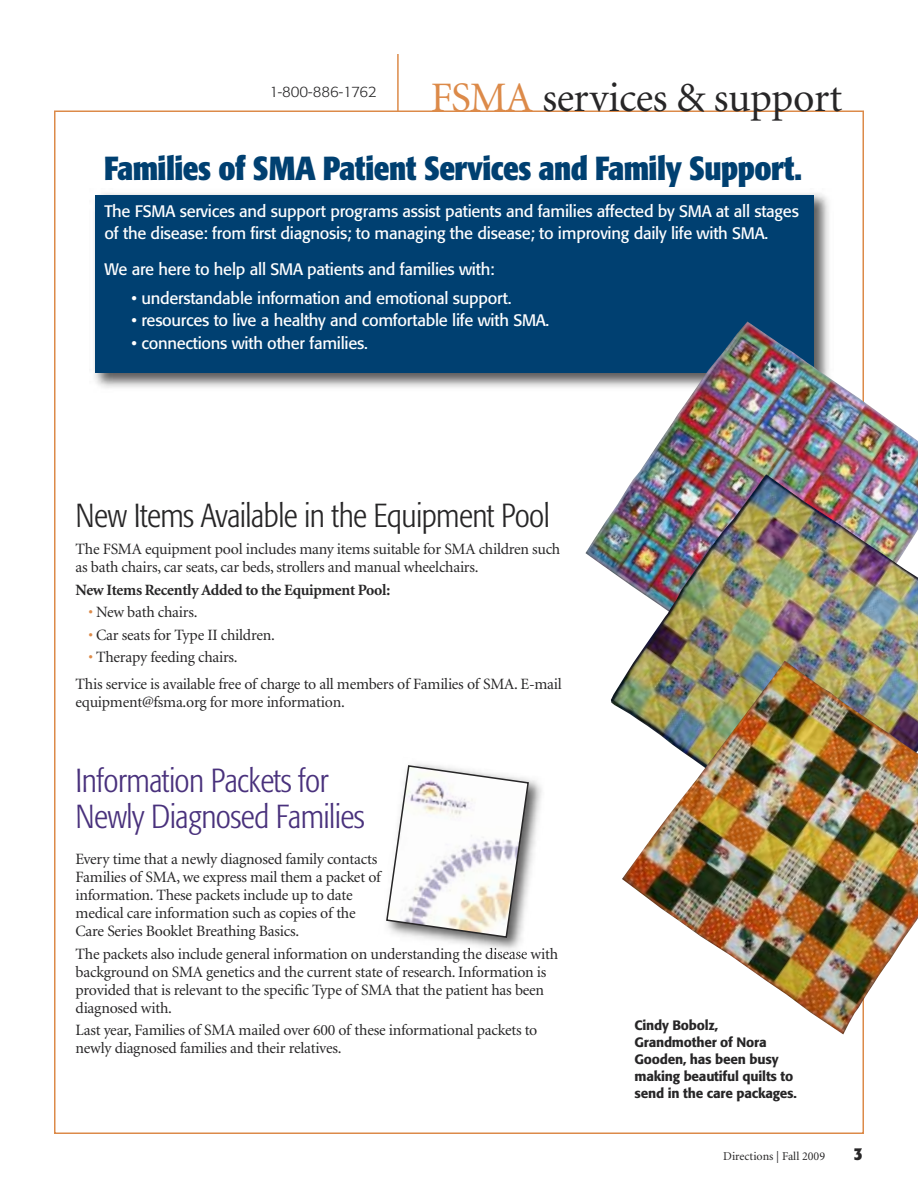
<style>
.page{position:relative;width:918px;height:1188px;background:#fff}
.page>*{position:absolute;margin:0;border:0;box-sizing:border-box;transform-origin:0 0}
.t1{font:42px "Minion";letter-spacing:-.01em;color:#272627}
.t2{font:700 condensed 33px "Formata";letter-spacing:-.015em;color:#004071}
.t3{font:300 condensed 33px/36px "Formata";letter-spacing:-.015em;color:#49317c}
.t4{font:300 condensed 33px "Formata";letter-spacing:-.015em;color:#272627}
.t5{font:700 condensed 18px "Formata";color:#272627}
.t6{font:16.5px/22.5px "Formata";letter-spacing:-.015em;color:#fff}
.t7{font:15.75px/18px "Minion";letter-spacing:-.015em;color:#272627}
.t8{font:700 15.75px "Minion";letter-spacing:-.015em;color:#272627}
.t9{font:300 15px "Formata";color:#272627}
.t10{font:500 13.5px/17px "Formata";letter-spacing:-.015em;color:#272627}
.t11{font:12px "Minion";color:#272627}
.s1{color:#dc8a49}
</style>
<div class="page">
<hr style="left:397px;top:54px;width:2px;height:57px;background:#dc8a49">
<img style="left:417px;top:763px;width:125px;height:196px">
<svg style="left:386px;top:764px;width:144px;height:175px"></svg>
<img style="left:94px;top:193px;width:735px;height:195px">
<div style="left:96px;top:195px;width:718px;height:178px;background:#004071"></div>
<img style="left:586px;top:322px;width:332px;height:250px">
<img style="left:611px;top:474px;width:307px;height:236px">
<img style="left:622px;top:661px;width:296px;height:373px">
<p class="t9" style="left:270px;top:86px;width:109px">1-800-886-1762</p>
<h1 class="t1" style="left:431px;top:81px;width:413px"><span class="s1">FSMA</span> services &amp; support</h1>
<h2 class="t2" style="left:104px;top:156px;width:700px">Families of SMA Patient Services and Family Support.</h2>
<p class="t6" style="left:105px;top:201px;width:696px">The FSMA services and support programs assist patients and families affected by SMA at all stages of the disease: from first diagnosis; to managing the disease; to improving daily life with SMA.</p>
<p class="t6" style="left:105px;top:260px;width:391px">We are here to help all SMA patients and families with:</p>
<p class="t6" style="left:132px;top:288px;width:381px">• understandable information and emotional support.</p>
<p class="t6" style="left:132px;top:311px;width:419px">• resources to live a healthy and comfortable life with SMA.</p>
<p class="t6" style="left:132px;top:333px;width:238px">• connections with other families.</p>
<h2 class="t4" style="left:76px;top:502px;width:476px">New Items Available in the Equipment Pool</h2>
<p class="t7" style="left:76px;top:541px;width:486px">The FSMA equipment pool includes many items suitable for SMA children such as bath chairs, car seats, car beds, strollers and manual wheelchairs.</p>
<p class="t8" style="left:76px;top:583px;width:316px">New Items Recently Added to the Equipment Pool:</p>
<p class="t7" style="left:88px;top:604px;width:111px"><span class="s1">•</span> New bath chairs.</p>
<p class="t7" style="left:88px;top:627px;width:188px"><span class="s1">•</span> Car seats for Type II children.</p>
<p class="t7" style="left:76px;top:645px;width:488px;line-height:26.7px;text-indent:13px"><span class="s1">•</span> Therapy feeding chairs.<br>This service is available free of charge to all members of Families of SMA. E-mail</p>
<p class="t7" style="left:76px;top:694px;width:271px">equipment@fsma.org for more information.</p>
<h2 class="t3" style="left:76px;top:765px;width:291px">Information Packets for<br>Newly Diagnosed Families</h2>
<p class="t7" style="left:76px;top:852px;width:307px">Every time that a newly diagnosed family contacts Families of SMA, we express mail them a packet of information. These packets include up to date medical care information such as copies of the Care Series Booklet Breathing Basics.</p>
<p class="t7" style="left:76px;top:946px;width:484px">The packets also include general information on understanding the disease with background on SMA genetics and the current state of research. Information is provided that is relevant to the specific Type of SMA that the patient has been diagnosed with.</p>
<p class="t7" style="left:76px;top:1023px;width:463px">Last year, Families of SMA mailed over 600 of these informational packets to newly diagnosed families and their relatives.</p>
<p class="t10" style="left:634px;top:1018px;width:164px">Cindy Bobolz,<br>Grandmother of Nora<br>Gooden, has been busy making beautiful quilts to send in the care packages.</p>
<p class="t11" style="left:723px;top:1151px;width:103px">Directions | Fall 2009</p>
<p class="t5" style="left:854px;top:1146px;width:10px">3</p>
</div>
